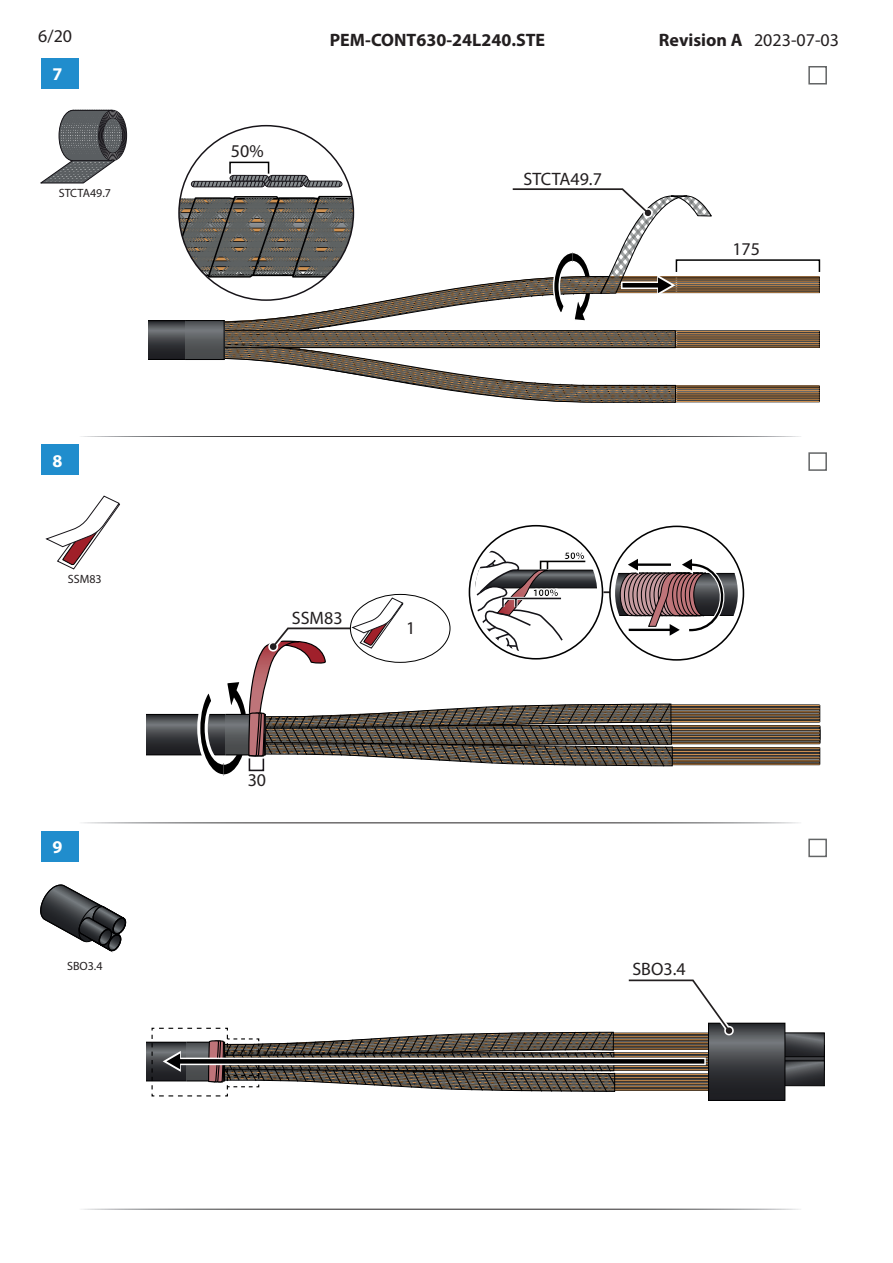
<style>
.page{position:relative;width:893px;height:1263px;background:#fff}
.page>*{position:absolute;margin:0;border:0;box-sizing:border-box;transform-origin:0 0}
.t1{font:18px "Myriad Pro";color:#231f20}
.t2{font:700 18px "Myriad Pro";color:#231f20}
.t3{font:700 18px "Myriad Pro";color:#fff}
.t4{font:12px "Myriad Pro";color:#231f20}
.t5{font:700 10.05px "Myriad Pro";color:#000001}
.s1{font-weight:700}
</style>
<div class="page">
<svg style="left:40px;top:110px;width:87px;height:74px"></svg>
<svg style="left:148px;top:174px;width:672px;height:229px"></svg>
<div style="left:229px;top:161px;width:41px;height:14px;border:3px solid #fff"></div>
<div style="left:229px;top:162px;width:40px;height:12px;border:2px solid #000"></div>
<div style="left:41px;top:58px;width:38px;height:31px;background:#208dcd"></div>
<div style="left:808px;top:66px;width:19px;height:19px;border:2px solid #636566"></div>
<svg style="left:46px;top:495px;width:74px;height:75px"></svg>
<svg style="left:147px;top:549px;width:674px;height:227px"></svg>
<div style="left:41px;top:444px;width:38px;height:31px;background:#208dcd"></div>
<div style="left:808px;top:452px;width:19px;height:19px;border:2px solid #636566"></div>
<svg style="left:40px;top:884px;width:87px;height:69px"></svg>
<div style="left:782px;top:1046px;width:42px;height:24px;background:#3a3b3e"></div>
<div style="left:781px;top:1045px;width:44px;height:25px;border:1px solid #000001"></div>
<svg style="left:785px;top:1034px;width:38px;height:21px"></svg>
<div style="left:781px;top:1032px;width:44px;height:25px;border:1px solid #000001"></div>
<svg style="left:785px;top:1062px;width:38px;height:22px"></svg>
<div style="left:781px;top:1060px;width:44px;height:26px;border:1px solid #000001"></div>
<svg style="left:710px;top:1025px;width:73px;height:74px;background:#3e4043"></svg>
<div style="left:708px;top:1023px;width:77px;height:78px;border:1px solid #000001"></div>
<svg style="left:147px;top:979px;width:610px;height:118px"></svg>
<div style="left:41px;top:831px;width:38px;height:30px;background:#208dcd"></div>
<div style="left:808px;top:839px;width:19px;height:18px;border:2px solid #636566"></div>
<p class="t1" style="left:38px;top:24px;width:35px">6/20</p>
<p class="t2" style="left:330px;top:28px;width:217px">PEM-CONT630-24L240.STE</p>
<p class="t1" style="left:659px;top:29px;width:182px"><span class="s1">Revision A</span> 2023-07-03</p>
<p class="t3" style="left:53px;top:62px;width:11px">7</p>
<p class="t4" style="left:59px;top:186px;width:54px">STCTA49.7</p>
<p class="t3" style="left:53px;top:449px;width:11px">8</p>
<p class="t4" style="left:68px;top:572px;width:35px">SSM83</p>
<p class="t3" style="left:53px;top:835px;width:11px">9</p>
<p class="t4" style="left:67px;top:958px;width:37px">SBO3.4</p>
<p class="t1" style="left:231px;top:140px;width:34px">50%</p>
<p class="t1" style="left:524px;top:168px;width:80px">STCTA49.7</p>
<p class="t1" style="left:732px;top:238px;width:29px">175</p>
<p class="t1" style="left:292px;top:607px;width:52px">SSM83</p>
<p class="t1" style="left:248px;top:769px;width:20px">30</p>
<p class="t1" style="left:406px;top:616px;width:11px">1</p>
<p class="t5" style="left:565px;top:549px;width:21px">50%</p>
<p class="t5" style="left:533px;top:586px;width:27px">100%</p>
<p class="t1" style="left:632px;top:958px;width:55px">SBO3.4</p>
</div>
